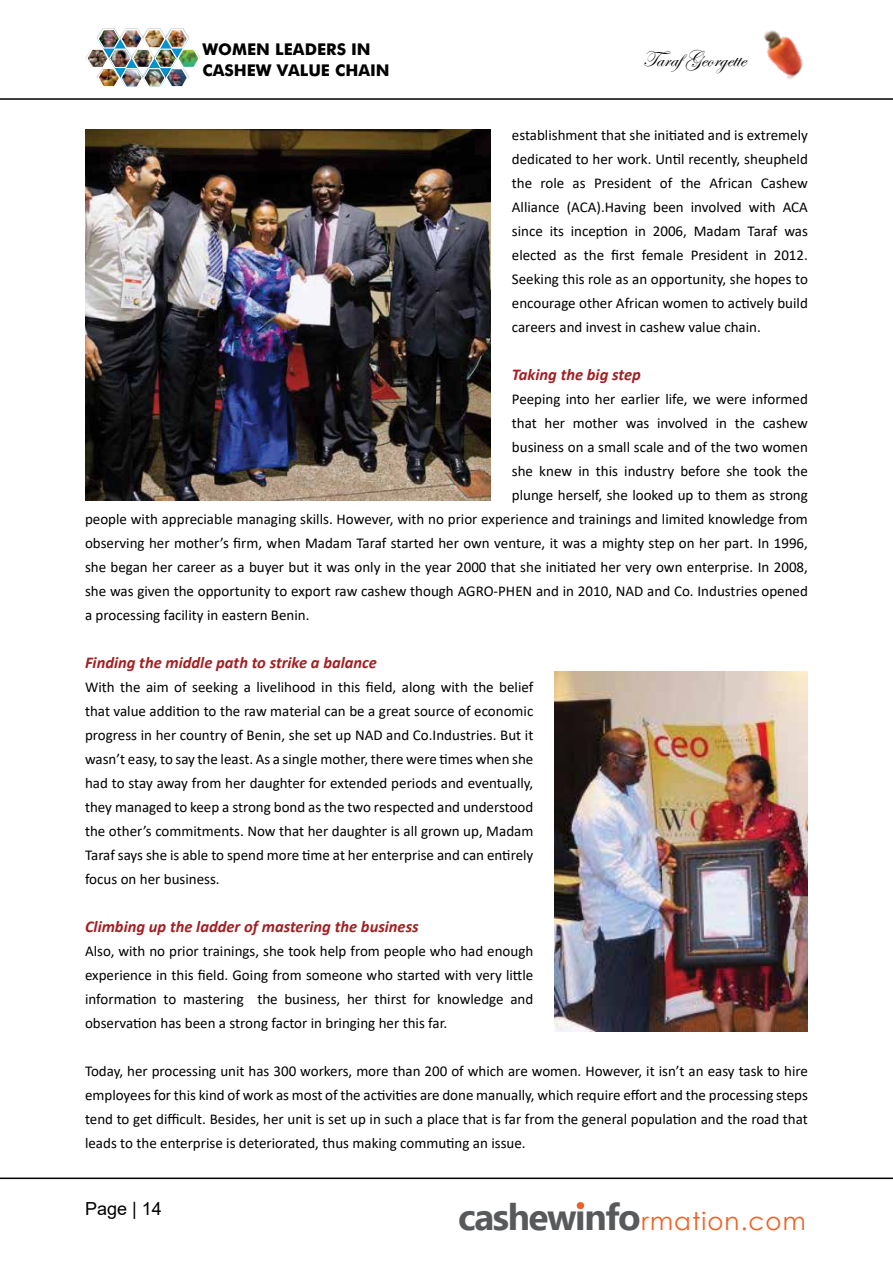
<style>
.page{position:relative;width:893px;height:1263px;background:#fff}
.page>*{position:absolute;margin:0;border:0;box-sizing:border-box;transform-origin:0 0}
.t1{font:24.45px "Century Gothic";letter-spacing:.045em;color:#f15f22}
.t2{font:22.5px "Edwardian Script ITC";color:#000101}
.t3{font:18px "Arial";color:#000}
.t4{font:italic 700 16.5px "Calibri";color:#a31e21}
.t5{font:700 16.2px/21.5px "Futura BT";color:#000}
.t6{font:15px/24px "Calibri";color:#000;text-align:justify}
.s1{font-family:"Ebrima";font-weight:700;font-size:37.05px;color:#58595b}
</style>
<div class="page">
<hr style="left:0;top:1177px;width:893px;height:2px;background:#000">
<img style="left:764px;top:30px;width:39px;height:49px">
<hr style="left:0;top:98px;width:893px;height:2px;background:#000">
<img style="left:86px;top:29px;width:114px;height:58px">
<img style="left:110px;top:50px;width:20px;height:17px">
<img style="left:156px;top:50px;width:20px;height:17px">
<img style="left:133px;top:50px;width:20px;height:17px">
<img style="left:88px;top:50px;width:19px;height:17px">
<img style="left:179px;top:50px;width:19px;height:17px">
<img style="left:167px;top:69px;width:20px;height:17px">
<div style="left:577px;top:1202px;width:7px;height:7px;background:#f15f22;border-radius:50%"></div>
<img style="left:85px;top:129px;width:406px;height:371px">
<img style="left:555px;top:672px;width:253px;height:359px">
<p class="t5" style="left:202px;top:38px;width:189px">WOMEN LEADERS IN<br>CASHEW VALUE CHAIN</p>
<h2 class="t2" style="left:643px;top:47px;width:104px">TarafGeorgette</h2>
<p class="t6" style="left:512px;top:123px;width:298px">establishment that she initiated and is extremely dedicated to her work. Until recently, sheupheld the role as President of the African Cashew Alliance (ACA).Having been involved with ACA since its inception in 2006, Madam Taraf was elected as the first female President in 2012.<br>Seeking this role as an opportunity, she hopes to encourage other African women to actively build careers and invest in cashew value chain.</p>
<p class="t4" style="left:512px;top:363px;width:130px">Taking the big step</p>
<p class="t6" style="left:512px;top:387px;width:298px">Peeping into her earlier life, we were informed</p>
<p class="t6" style="left:512px;top:411px;width:298px">that her mother was involved in the cashew</p>
<p class="t6" style="left:512px;top:435px;width:298px">business on a small scale and of the two women</p>
<p class="t6" style="left:512px;top:459px;width:298px">she knew in this industry before she took the</p>
<p class="t6" style="left:512px;top:483px;width:297px">plunge herself, she looked up to them as strong</p>
<p class="t6" style="left:85px;top:507px;width:724px">people with appreciable managing skills. However, with no prior experience and trainings and limited knowledge from</p>
<p class="t6" style="left:85px;top:531px;width:724px">observing her mother’s firm, when Madam Taraf started her own venture, it was a mighty step on her part. In 1996,</p>
<p class="t6" style="left:85px;top:555px;width:724px">she began her career as a buyer but it was only in the year 2000 that she initiated her very own enterprise. In 2008,</p>
<p class="t6" style="left:85px;top:579px;width:724px">she was given the opportunity to export raw cashew though AGRO-PHEN and in 2010, NAD and Co. Industries opened</p>
<p class="t6" style="left:85px;top:603px;width:226px">a processing facility in eastern Benin.</p>
<p class="t4" style="left:85px;top:651px;width:293px">Finding the middle path to strike a balance</p>
<p class="t6" style="left:85px;top:675px;width:450px">With the aim of seeking a livelihood in this field, along with the belief that value addition to the raw material can be a great source of economic progress in her country of Benin, she set up NAD and Co.Industries. But it wasn’t easy, to say the least. As a single mother, there were times when she had to stay away from her daughter for extended periods and eventually, they managed to keep a strong bond as the two respected and understood the other’s commitments. Now that her daughter is all grown up, Madam Taraf says she is able to spend more time at her enterprise and can entirely focus on her business.</p>
<p class="t4" style="left:85px;top:915px;width:335px">Climbing up the ladder of mastering the business</p>
<p class="t6" style="left:85px;top:939px;width:450px">Also, with no prior trainings, she took help from people who had enough experience in this field. Going from someone who started with very little information to mastering the business, her thirst for knowledge and observation has been a strong factor in bringing her this far.</p>
<p class="t6" style="left:85px;top:1059px;width:724px">Today, her processing unit has 300 workers, more than 200 of which are women. However, it isn’t an easy task to hire employees for this kind of work as most of the activities are done manually, which require effort and the processing steps tend to get difficult. Besides, her unit is set up in such a place that is far from the general population and the road that leads to the enterprise is deteriorated, thus making commuting an issue.</p>
<p class="t3" style="left:85px;top:1196px;width:78px">Page | 14</p>
<h1 class="t1" style="left:458px;top:1204px;width:349px"><span class="s1">cashewinfo</span>rmation.com</h1>
</div>
